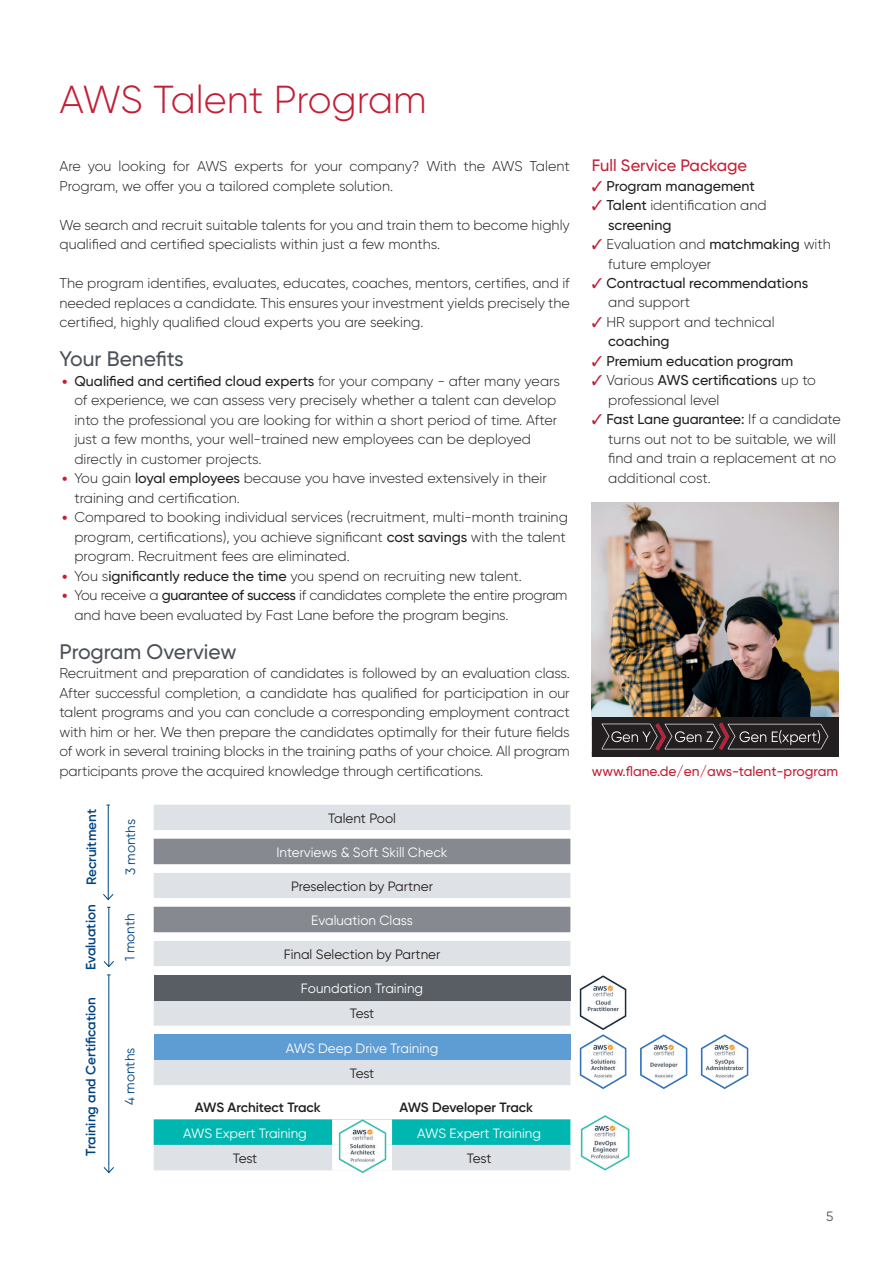
<style>
.page{position:relative;width:893px;height:1263px;background:#fff}
.page>*{position:absolute;margin:0;border:0;box-sizing:border-box;transform-origin:0 0}
.t1{font:300 39px "Gilroy";color:#c21f36}
.t2{font:500 21px "Gilroy";color:#4c5159}
.t3{font:500 16.5px "Gilroy";color:#c21f36}
.t4{font:300 14.25px/19.5px "Gilroy";color:#231f20}
.t5{font:300 14.25px/19.5px "Gilroy";letter-spacing:-.02em;color:#231f20}
.t6{font:500 14.25px/19.5px "Gilroy";color:#231f20}
.t7{font:500 13.8px "Gilroy";color:#c21f36}
.t8{font:13.5px "Gilroy";color:#fff}
.t9{font:13.5px "Gilroy";color:#231f20}
.t10{font:600 13.5px "Gilroy";color:#004483}
.t11{font:600 13.5px "Gilroy";letter-spacing:-.005em;color:#231f20}
.t12{font:13.5px "Gilroy";color:#004483}
.t13{font:13.5px "Gilroy";color:#4c5159}
.s1{font-family:"Zapf Chancery";font-weight:500;font-style:italic;color:#c21f36}
.s2{font-weight:500}
.s3{color:#c21f36}
.s4{font-weight:300}
</style>
<div class="page">
<img style="left:592px;top:502px;width:246px;height:215px">
<div style="left:592px;top:717px;width:246px;height:39px;background:#231f20"></div>
<img style="left:601px;top:723px;width:228px;height:28px">
<div style="left:154px;top:805px;width:416px;height:365px;background:#dee1e5"></div>
<svg style="left:154px;top:830px;width:416px;height:289px;fill:#dee1e5"></svg>
<svg style="left:154px;top:839px;width:416px;height:93px"></svg>
<div style="left:154px;top:975px;width:416px;height:25px;background:#595e65"></div>
<div style="left:154px;top:1034px;width:416px;height:26px;background:#5e9cd4"></div>
<svg style="left:154px;top:1119px;width:416px;height:26px;background:#04b7b2"></svg>
<div style="left:332px;top:1119px;width:60px;height:26px;background:#fff"></div>
<div style="left:332px;top:1145px;width:60px;height:25px;background:#fff"></div>
<img style="left:334px;top:1117px;width:57px;height:57px">
<img style="left:580px;top:1115px;width:50px;height:55px">
<hr style="left:108px;top:975px;width:1px;height:197px;background:#004483">
<svg style="left:103px;top:1166px;width:11px;height:7px"></svg>
<hr style="left:108px;top:805px;width:1px;height:94px;background:#004483">
<svg style="left:103px;top:893px;width:11px;height:7px"></svg>
<hr style="left:108px;top:907px;width:1px;height:59px;background:#004483">
<svg style="left:103px;top:960px;width:11px;height:7px"></svg>
<img style="left:579px;top:1034px;width:48px;height:55px">
<img style="left:700px;top:1034px;width:49px;height:55px">
<img style="left:640px;top:1034px;width:48px;height:55px">
<img style="left:579px;top:975px;width:48px;height:55px">
<h1 class="t1" style="left:60px;top:75px;width:369px">AWS Talent Program</h1>
<p class="t4" style="left:60px;top:156px;width:512px">Are you looking for AWS experts for your company? With the AWS Talent<br>Program, we offer you a tailored complete solution.</p>
<p class="t4" style="left:60px;top:215px;width:512px">We search and recruit suitable talents for you and train them to become highly qualified and certified specialists within just a few months.</p>
<p class="t4" style="left:60px;top:273px;width:512px;text-align:justify">The program identifies, evaluates, educates, coaches, mentors, certifies, and if needed replaces a candidate. This ensures your investment yields precisely the certified, highly qualified cloud experts you are seeking.</p>
<h2 class="t2" style="left:60px;top:346px;width:126px">Your Benefits</h2>
<p class="t4" style="left:74px;top:371px;width:487px;text-indent:-15px"><span class="s1">•</span> <span class="s2">Qualified and certified cloud experts</span> for your company - after many years of experience, we can assess very precisely whether a talent can develop into the professional you are looking for within a short period of time. After just a few months, your well-trained new employees can be deployed directly in customer projects.</p>
<p class="t4" style="left:74px;top:468px;width:474px;text-indent:-15px"><span class="s1">•</span> You gain <span class="s2">loyal employees</span> because you have invested extensively in their training and certification.</p>
<p class="t4" style="left:74px;top:507px;width:495px;text-indent:-15px"><span class="s1">•</span> Compared to booking individual services (recruitment, multi-month training program, certifications), you achieve significant <span class="s2">cost savings</span> with the talent program. Recruitment fees are eliminated.</p>
<p class="t4" style="left:60px;top:566px;width:464px"><span class="s1">•</span> You s<span class="s2">ignificantly reduce the time</span> you spend on recruiting new talent.</p>
<p class="t5" style="left:74px;top:585px;width:495px;text-indent:-15px"><span class="s1">•</span> You receive a <span class="s2">guarantee of success</span> if candidates complete the entire program and have been evaluated by Fast Lane before the program begins.</p>
<h2 class="t2" style="left:60px;top:638px;width:178px">Program Overview</h2>
<p class="t4" style="left:60px;top:663px;width:512px;text-align:justify">Recruitment and preparation of candidates is followed by an evaluation class.<br>After successful completion, a candidate has qualified for participation in our talent programs and you can conclude a corresponding employment contract with him or her. We then prepare the candidates optimally for their future fields of work in several training blocks in the training paths of your choice. All program participants prove the acquired knowledge through certifications.</p>
<p class="t10" style="left:83px;top:885px;width:77px;rotate:-90deg">Recruitment</p>
<p class="t12" style="left:122px;top:875px;width:58px;rotate:-90deg">3 months</p>
<p class="t10" style="left:82px;top:970px;width:67px;rotate:-90deg">Evaluation</p>
<p class="t12" style="left:122px;top:961px;width:49px;rotate:-90deg">1 month</p>
<p class="t10" style="left:82px;top:1156px;width:160px;rotate:-90deg">Training and Certification</p>
<p class="t12" style="left:122px;top:1105px;width:59px;rotate:-90deg">4 months</p>
<p class="t9" style="left:328px;top:810px;width:69px">Talent Pool</p>
<p class="t8" style="left:277px;top:844px;width:173px">Interviews &amp; Soft Skill Check</p>
<p class="t9" style="left:291px;top:878px;width:143px">Preselection by Partner</p>
<p class="t8" style="left:311px;top:912px;width:103px">Evaluation Class</p>
<p class="t9" style="left:284px;top:946px;width:158px">Final Selection by Partner</p>
<p class="t8" style="left:301px;top:980px;width:124px">Foundation Training</p>
<p class="t9" style="left:350px;top:1005px;width:26px">Test</p>
<p class="t8" style="left:286px;top:1039px;width:154px">AWS Deep Drive Training</p>
<p class="t9" style="left:350px;top:1065px;width:26px">Test</p>
<p class="t11" style="left:195px;top:1099px;width:127px">AWS Architect Track</p>
<p class="t11" style="left:399px;top:1099px;width:135px">AWS Developer Track</p>
<p class="t8" style="left:183px;top:1124px;width:125px">AWS Expert Training</p>
<p class="t8" style="left:417px;top:1124px;width:125px">AWS Expert Training</p>
<p class="t9" style="left:233px;top:1150px;width:26px">Test</p>
<p class="t9" style="left:467px;top:1150px;width:26px">Test</p>
<p class="t3" style="left:592px;top:155px;width:157px">Full Service Package</p>
<p class="t6" style="left:592px;top:176px;width:165px"><span class="s3">✓</span> Program management</p>
<p class="t4" style="left:608px;top:195px;width:160px;text-indent:-17px"><span class="s3">✓</span> <span class="s2">Talent</span> identification and <span class="s2">screening</span></p>
<p class="t4" style="left:608px;top:234px;width:224px;text-indent:-17px"><span class="s3">✓</span> Evaluation and <span class="s2">matchmaking</span> with future employer</p>
<p class="t6" style="left:608px;top:273px;width:201px;text-indent:-17px"><span class="s3">✓</span> Contractual recommendations <span class="s4">and support</span></p>
<p class="t4" style="left:608px;top:312px;width:168px;text-indent:-17px"><span class="s3">✓</span> HR support and technical <span class="s2">coaching</span></p>
<p class="t6" style="left:592px;top:351px;width:203px"><span class="s3">✓</span> Premium education program</p>
<p class="t4" style="left:608px;top:371px;width:209px;text-indent:-17px"><span class="s3">✓</span> Various <span class="s2">AWS certifications</span> up to professional level</p>
<p class="t4" style="left:608px;top:410px;width:234px;text-indent:-17px"><span class="s3">✓</span> <span class="s2">Fast Lane guarantee:</span> If a candidate turns out not to be suitable, we will find and train a replacement at no additional cost.</p>
<p class="t7" style="left:592px;top:762px;width:248px">www.flane.de/en/aws-talent-program</p>
<p class="t13" style="left:826px;top:1208px;width:9px">5</p>
</div>
